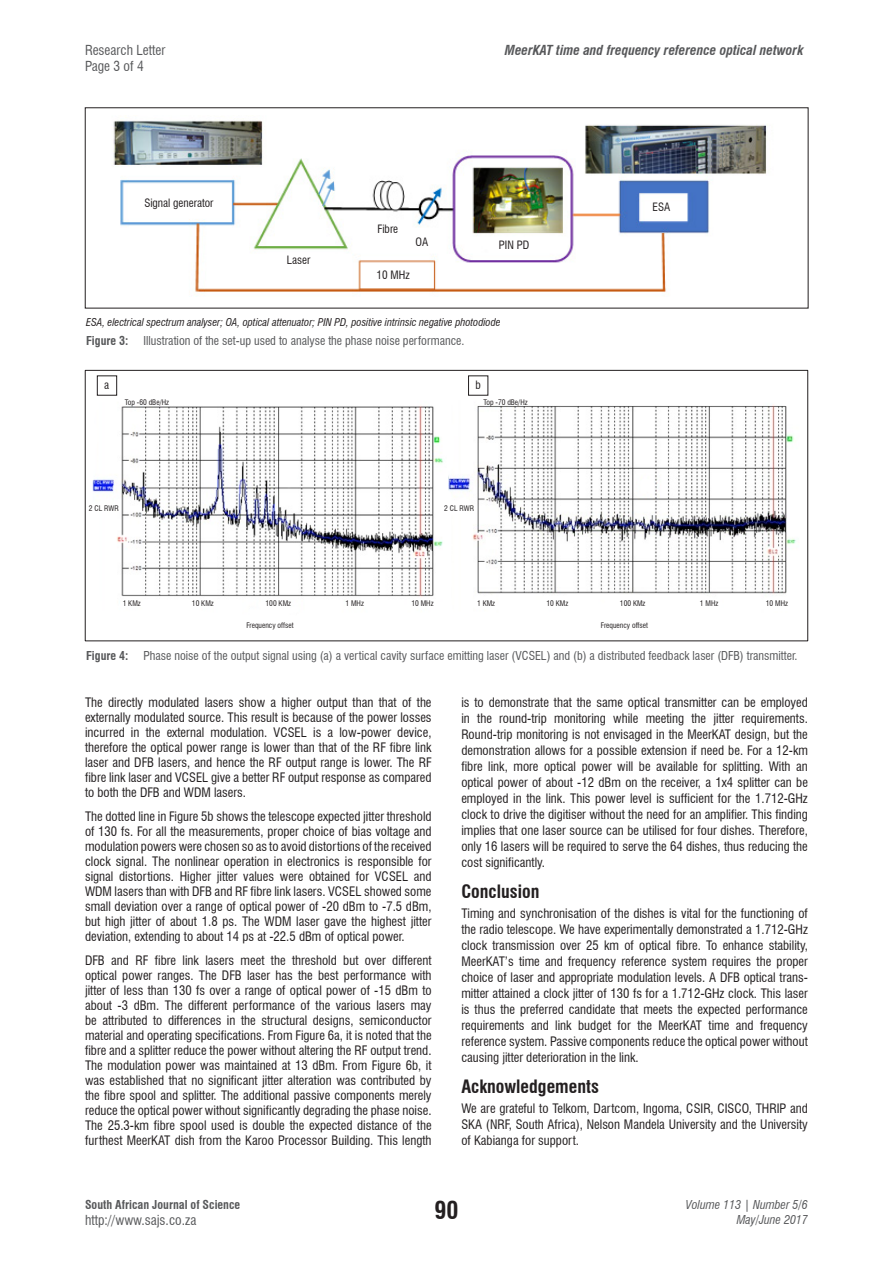
<style>
.page{position:relative;width:893px;height:1263px;background:#fff}
.page>*{position:absolute;margin:0;border:0;box-sizing:border-box;transform-origin:0 0}
.t1{font:700 condensed 24px "Swiss 721 BT";color:#231f20}
.Heading_1{font:700 condensed 18px "Swiss 721 BT";color:#231f20}
.HEADER_top{font:italic 700 condensed 13.5px "Swiss 721 BT";color:#57585a}
.HEADER_top-2{font:condensed 13.5px "Swiss 721 BT";color:#57585a}
.BODY{font:condensed 12.75px/15px "Swiss 721 BT";color:#231f20;text-align:justify}
.FIG_caption{font:condensed 12px "Swiss 721 BT";color:#57585a}
.FIG_caption-2{font:700 condensed 12px "Swiss 721 BT";color:#57585a}
.t2{font:italic condensed 12px/14.4px "Swiss 721 BT";color:#57585a;text-align:right}
.t3{font:condensed 11.25px "Swiss 721 BT";color:#231f20}
.FIG_source{font:italic condensed 10.5px "Swiss 721 BT";color:#231f20}
.t4{font:condensed 7.5px "Swiss 721 BT";color:#231f20}
</style>
<div class="page">
<img style="left:113px;top:120px;width:654px;height:172px">
<img style="left:92px;top:405px;width:704px;height:192px">
<div style="left:85px;top:370px;width:723px;height:271px;border:1px solid #231f20"></div>
<div style="left:97px;top:376px;width:20px;height:19px;border:1px solid #231f20"></div>
<p class="HEADER_top-2" style="left:85px;top:42px;width:82px">Research Letter</p>
<p class="HEADER_top" style="left:505px;top:42px;width:300px">MeerKAT time and frequency reference optical network</p>
<p class="HEADER_top-2" style="left:85px;top:58px;width:60px">Page 3 of 4</p>
<p class="t3" style="left:144px;top:196px;width:71px">Signal generator</p>
<p class="t3" style="left:287px;top:253px;width:25px">Laser</p>
<p class="t3" style="left:377px;top:222px;width:22px">Fibre</p>
<p class="t3" style="left:416px;top:235px;width:14px">OA</p>
<p class="t3" style="left:377px;top:269px;width:35px">10 MHz</p>
<p class="t3" style="left:499px;top:238px;width:32px">PIN PD</p>
<p class="FIG_source" style="left:86px;top:316px;width:416px">ESA, electrical spectrum analyser; OA, optical attenuator; PIN PD, positive intrinsic negative photodiode</p>
<p class="FIG_caption-2" style="left:86px;top:334px;width:44px">Figure 3:</p>
<p class="FIG_caption" style="left:144px;top:334px;width:322px">Illustration of the set-up used to analyse the phase noise performance.</p>
<p class="t3" style="left:104px;top:378px;width:7px">a</p>
<p class="t3" style="left:475px;top:378px;width:7px">b</p>
<p class="t4" style="left:125px;top:398px;width:46px">Top -60 dBe/Hz</p>
<p class="t4" style="left:483px;top:398px;width:46px">Top -70 dBe/Hz</p>
<p class="t4" style="left:89px;top:503px;width:31px">2 CL RWR</p>
<p class="t4" style="left:444px;top:503px;width:31px">2 CL RWR</p>
<p class="t3" style="left:653px;top:201px;width:19px">ESA</p>
<p class="t4" style="left:123px;top:598px;width:20px">1 KMz</p>
<p class="t4" style="left:192px;top:598px;width:23px">10 KMz</p>
<p class="t4" style="left:266px;top:598px;width:27px">100 KMz</p>
<p class="t4" style="left:345px;top:598px;width:20px">1 MHz</p>
<p class="t4" style="left:411px;top:598px;width:24px">10 MHz</p>
<p class="t4" style="left:477px;top:598px;width:20px">1 KMz</p>
<p class="t4" style="left:546px;top:598px;width:23px">10 KMz</p>
<p class="t4" style="left:620px;top:598px;width:27px">100 KMz</p>
<p class="t4" style="left:700px;top:598px;width:20px">1 MHz</p>
<p class="t4" style="left:766px;top:598px;width:24px">10 MHz</p>
<p class="t4" style="left:246px;top:620px;width:49px">Frequency offset</p>
<p class="t4" style="left:601px;top:620px;width:49px">Frequency offset</p>
<p class="FIG_caption-2" style="left:86px;top:649px;width:44px">Figure 4:</p>
<p class="FIG_caption" style="left:144px;top:649px;width:655px">Phase noise of the output signal using (a) a vertical cavity surface emitting laser (VCSEL) and (b) a distributed feedback laser (DFB) transmitter.</p>
<p class="BODY" style="left:85px;top:695px;width:348px">The directly modulated lasers show a higher output than that of the externally modulated source. This result is because of the power losses incurred in the external modulation. VCSEL is a low-power device, therefore the optical power range is lower than that of the RF fibre link laser and DFB lasers, and hence the RF output range is lower. The RF fibre link laser and VCSEL give a better RF output response as compared to both the DFB and WDM lasers.</p>
<p class="BODY" style="left:85px;top:809px;width:348px">The dotted line in Figure 5b shows the telescope expected jitter threshold of 130 fs. For all the measurements, proper choice of bias voltage and modulation powers were chosen so as to avoid distortions of the received clock signal. The nonlinear operation in electronics is responsible for signal distortions. Higher jitter values were obtained for VCSEL and WDM lasers than with DFB and RF fibre link lasers. VCSEL showed some small deviation over a range of optical power of -20 dBm to -7.5 dBm, but high jitter of about 1.8 ps. The WDM laser gave the highest jitter deviation, extending to about 14 ps at -22.5 dBm of optical power.</p>
<p class="BODY" style="left:85px;top:952px;width:348px">DFB and RF fibre link lasers meet the threshold but over different optical power ranges. The DFB laser has the best performance with jitter of less than 130 fs over a range of optical power of -15 dBm to about -3 dBm. The different performance of the various lasers may be attributed to differences in the structural designs, semiconductor material and operating specifications. From Figure 6a, it is noted that the fibre and a splitter reduce the power without altering the RF output trend.<br>The modulation power was maintained at 13 dBm. From Figure 6b, it was established that no significant jitter alteration was contributed by the fibre spool and splitter. The additional passive components merely reduce the optical power without significantly degrading the phase noise.<br>The 25.3-km fibre spool used is double the expected distance of the furthest MeerKAT dish from the Karoo Processor Building. This length</p>
<p class="BODY" style="left:461px;top:694px;width:348px;line-height:15.9px">is to demonstrate that the same optical transmitter can be employed in the round-trip monitoring while meeting the jitter requirements.<br>Round-trip monitoring is not envisaged in the MeerKAT design, but the demonstration allows for a possible extension if need be. For a 12-km fibre link, more optical power will be available for splitting. With an optical power of about -12 dBm on the receiver, a 1x4 splitter can be employed in the link. This power level is sufficient for the 1.712-GHz clock to drive the digitiser without the need for an amplifier. This finding implies that one laser source can be utilised for four dishes. Therefore, only 16 lasers will be required to serve the 64 dishes, thus reducing the cost significantly.</p>
<p class="Heading_1" style="left:461px;top:880px;width:80px">Conclusion</p>
<p class="BODY" style="left:461px;top:905px;width:348px;line-height:15.9px">Timing and synchronisation of the dishes is vital for the functioning of the radio telescope. We have experimentally demonstrated a 1.712-GHz clock transmission over 25 km of optical fibre. To enhance stability, MeerKAT’s time and frequency reference system requires the proper choice of laser and appropriate modulation levels. A DFB optical trans&shy;mitter attained a clock jitter of 130 fs for a 1.712-GHz clock. This laser is thus the preferred candidate that meets the expected performance requirements and link budget for the MeerKAT time and frequency reference system. Passive components reduce the optical power without causing jitter deterioration in the link.</p>
<p class="Heading_1" style="left:461px;top:1076px;width:139px">Acknowledgements</p>
<p class="BODY" style="left:461px;top:1101px;width:348px;line-height:15.9px">We are grateful to Telkom, Dartcom, Ingoma, CSIR, CISCO, THRIP and SKA (NRF, South Africa), Nelson Mandela University and the University of Kabianga for support.</p>
<p class="FIG_caption-2" style="left:85px;top:1197px;width:157px">South African Journal of Science</p>
<p class="HEADER_top-2" style="left:85px;top:1212px;width:113px">http://www.sajs.co.za</p>
<h1 class="t1" style="left:434px;top:1195px;width:25px">90</h1>
<p class="t2" style="left:686px;top:1198px;width:124px">Volume 113 | Number 5/6<br>May/June 2017</p>
</div>
